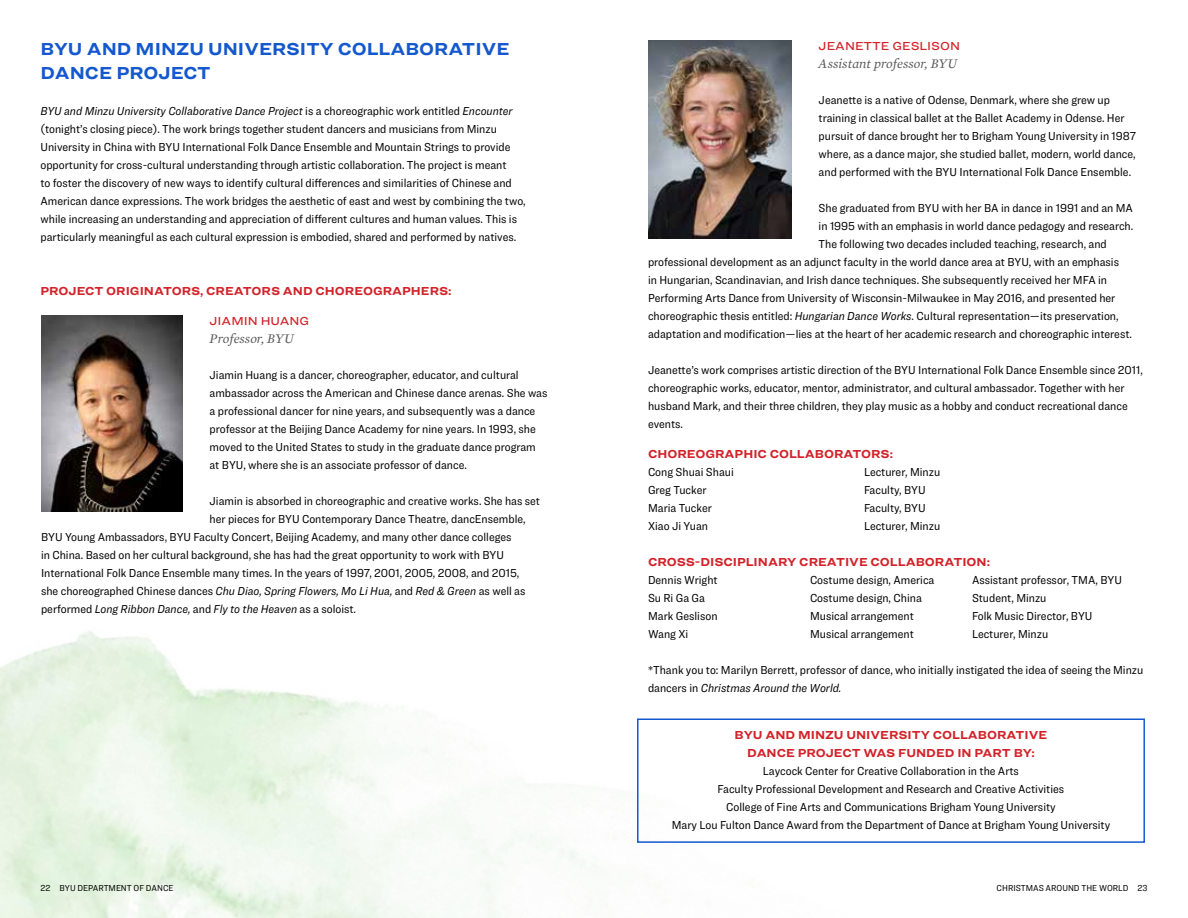
<style>
.page{position:relative;width:1188px;height:918px;background:#fff}
.page>*{position:absolute;margin:0;border:0;box-sizing:border-box;transform-origin:0 0}
.t1{font:700 18px/24px "Ringside Wide";color:#1458ce}
.t2{font:italic 13.5px "Mercury Text G1";color:#58595b}
.t3{font:12px/18px "Ringside Narrow";color:#000}
.t4{font:700 12px/18px "Ringside Wide";color:#d2232a;text-align:center}
.t5{font:italic 12px "Ringside Narrow";color:#000}
.t6{font:500 12px "Ringside Wide";color:#d2232a}
.t7{font:9px "Ringside Narrow";color:#000}
.s1{font-style:italic}
.s2{font-style:normal}
</style>
<div class="page">
<img style="left:41px;top:316px;width:142px;height:196px">
<img style="left:648px;top:40px;width:144px;height:198px">
<div style="left:637px;top:718px;width:508px;height:125px;border:2px solid #1458ce"></div>
<h1 class="t1" style="left:40px;top:36px;width:471px">BYU AND MINZU UNIVERSITY COLLABORATIVE<br>DANCE PROJECT</h1>
<p class="t3" style="left:40px;top:102px;width:487px"><span class="s1">BYU and Minzu University Collaborative Dance Project</span> is a choreographic work entitled <span class="s1">Encounter </span>(tonight’s closing piece). The work brings together student dancers and musicians from Minzu University in China with BYU International Folk Dance Ensemble and Mountain Strings to provide opportunity for cross-cultural understanding through artistic collaboration. The project is meant<br>to foster the discovery of new ways to identify cultural differences and similarities of Chinese and American dance expressions. The work bridges the aesthetic of east and west by combining the two, while increasing an understanding and appreciation of different cultures and human values. This is particularly meaningful as each cultural expression is embodied, shared and performed by natives.</p>
<p class="t4" style="left:40px;top:281px;width:413px">PROJECT ORIGINATORS, CREATORS AND CHOREOGRAPHERS:</p>
<p class="t6" style="left:210px;top:312px;width:101px">JIAMIN HUANG</p>
<p class="t2" style="left:210px;top:329px;width:86px">Professor, BYU</p>
<p class="t3" style="left:210px;top:366px;width:339px">Jiamin Huang is a dancer, choreographer, educator, and cultural ambassador across the American and Chinese dance arenas. She was a professional dancer for nine years, and subsequently was a dance professor at the Beijing Dance Academy for nine years. In 1993, she moved to the United States to study in the graduate dance program at BYU, where she is an associate professor of dance.</p>
<p class="t3" style="left:210px;top:492px;width:332px">Jiamin is absorbed in choreographic and creative works. She has set</p>
<p class="t3" style="left:210px;top:510px;width:318px">her pieces for BYU Contemporary Dance Theatre, dancEnsemble,</p>
<p class="t3" style="left:41px;top:528px;width:472px">BYU Young Ambassadors, BYU Faculty Concert, Beijing Academy, and many other dance colleges</p>
<p class="t3" style="left:41px;top:546px;width:464px">in China. Based on her cultural background, she has had the great opportunity to work with BYU</p>
<p class="t3" style="left:41px;top:564px;width:480px">International Folk Dance Ensemble many times. In the years of 1997, 2001, 2005, 2008, and 2015,</p>
<p class="t3" style="left:41px;top:582px;width:486px">she choreographed Chinese dances <span class="s1">Chu Diao, Spring Flowers, Mo Li Hua,</span> and <span class="s1">Red &amp; Green</span> as well as</p>
<p class="t5" style="left:41px;top:601px;width:317px"><span class="s2">performed</span> Long Ribbon Dance, <span class="s2">and</span> Fly to the Heaven <span class="s2">as a soloist.</span></p>
<p class="t6" style="left:819px;top:37px;width:143px">JEANETTE GESLISON</p>
<p class="t2" style="left:819px;top:54px;width:140px">Assistant professor, BYU</p>
<p class="t3" style="left:819px;top:91px;width:319px">Jeanette is a native of Odense, Denmark, where she grew up training in classical ballet at the Ballet Academy in Odense. Her pursuit of dance brought her to Brigham Young University in 1987 where, as a dance major, she studied ballet, modern, world dance, and performed with the BYU International Folk Dance Ensemble.</p>
<p class="t3" style="left:819px;top:199px;width:316px">She graduated from BYU with her BA in dance in 1991 and an MA</p>
<p class="t3" style="left:819px;top:217px;width:316px">in 1995 with an emphasis in world dance pedagogy and research.</p>
<p class="t3" style="left:819px;top:235px;width:290px">The following two decades included teaching, research, and</p>
<p class="t3" style="left:648px;top:253px;width:473px">professional development as an adjunct faculty in the world dance area at BYU, with an emphasis</p>
<p class="t3" style="left:648px;top:271px;width:461px">in Hungarian, Scandinavian, and Irish dance techniques. She subsequently received her MFA in</p>
<p class="t3" style="left:648px;top:289px;width:469px">Performing Arts Dance from University of Wisconsin-Milwaukee in May 2016, and presented her</p>
<p class="t3" style="left:648px;top:307px;width:472px">choreographic thesis entitled: <span class="s1">Hungarian Dance Works</span>. Cultural representation—its preservation,</p>
<p class="t3" style="left:648px;top:325px;width:485px">adaptation and modification—lies at the heart of her academic research and choreographic interest.</p>
<p class="t3" style="left:648px;top:361px;width:496px">Jeanette’s work comprises artistic direction of the BYU International Folk Dance Ensemble since 2011, choreographic works, educator, mentor, administrator, and cultural ambassador. Together with her husband Mark, and their three children, they play music as a hobby and conduct recreational dance events.</p>
<p class="t4" style="left:648px;top:444px;width:247px">CHOREOGRAPHIC COLLABORATORS:</p>
<p class="t3" style="left:648px;top:462px;width:87px">Cong Shuai Shaui</p>
<p class="t3" style="left:864px;top:462px;width:78px">Lecturer, Minzu</p>
<p class="t3" style="left:648px;top:480px;width:60px">Greg Tucker</p>
<p class="t3" style="left:864px;top:480px;width:63px">Faculty, BYU</p>
<p class="t3" style="left:648px;top:498px;width:65px">Maria Tucker</p>
<p class="t3" style="left:864px;top:498px;width:63px">Faculty, BYU</p>
<p class="t3" style="left:648px;top:516px;width:62px">Xiao Ji Yuan</p>
<p class="t3" style="left:864px;top:516px;width:78px">Lecturer, Minzu</p>
<p class="t4" style="left:648px;top:552px;width:344px">CROSS-DISCIPLINARY CREATIVE COLLABORATION:</p>
<p class="t3" style="left:648px;top:570px;width:71px">Dennis Wright</p>
<p class="t3" style="left:810px;top:570px;width:126px">Costume design, America</p>
<p class="t3" style="left:972px;top:570px;width:152px">Assistant professor, TMA, BYU</p>
<p class="t3" style="left:648px;top:588px;width:59px">Su Ri Ga Ga</p>
<p class="t3" style="left:810px;top:588px;width:113px">Costume design, China</p>
<p class="t3" style="left:972px;top:588px;width:76px">Student, Minzu</p>
<p class="t3" style="left:648px;top:606px;width:71px">Mark Geslison</p>
<p class="t3" style="left:810px;top:606px;width:105px">Musical arrangement</p>
<p class="t3" style="left:972px;top:606px;width:122px">Folk Music Director, BYU</p>
<p class="t3" style="left:648px;top:624px;width:42px">Wang Xi</p>
<p class="t3" style="left:810px;top:624px;width:105px">Musical arrangement</p>
<p class="t3" style="left:972px;top:624px;width:78px">Lecturer, Minzu</p>
<p class="t3" style="left:648px;top:660px;width:497px">*Thank you to: Marilyn Berrett, professor of dance, who initially instigated the idea of seeing the Minzu dancers in <span class="s1">Christmas Around the World.</span></p>
<p class="t4" style="left:735px;top:726px;width:314px">BYU AND MINZU UNIVERSITY COLLABORATIVE<br>DANCE PROJECT WAS FUNDED IN PART BY:</p>
<p class="t3" style="left:672px;top:762px;width:440px;text-align:center">Laycock Center for Creative Collaboration in the Arts<br>Faculty Professional Development and Research and Creative Activities<br>College of Fine Arts and Communications Brigham Young University<br>Mary Lou Fulton Dance Award from the Department of Dance at Brigham Young University</p>
<p class="t7" style="left:41px;top:882px;width:135px">22 BYU DEPARTMENT OF DANCE</p>
<p class="t7" style="left:997px;top:882px;width:152px">CHRISTMAS AROUND THE WORLD 23</p>
</div>
